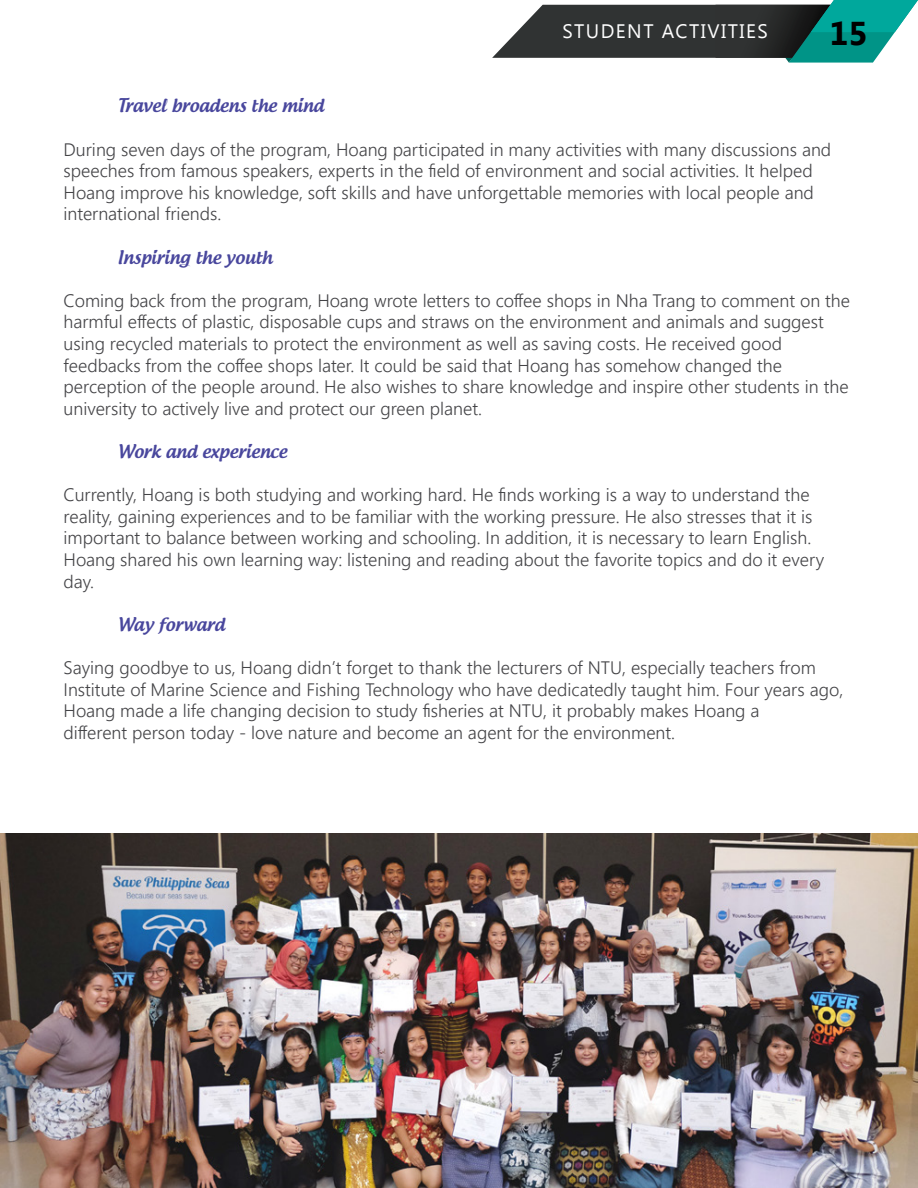
<style>
.page{position:relative;width:918px;height:1188px;background:#fff}
.page>*{position:absolute;margin:0;border:0;box-sizing:border-box;transform-origin:0 0}
.t1{font:700 33px "Segoe UI";color:#000}
.t2{font:19.5px "Segoe UI";letter-spacing:.075em;color:#fff}
.t3{font:300 18px/21.6px "Segoe UI";color:#444447}
.t4{font:18px "UTM Androgyne";color:#49479d}
</style>
<div class="page">
<img style="left:0;top:833px;width:918px;height:355px">
<svg style="left:492px;top:0;width:426px;height:63px"></svg>
<p class="t2" style="left:562px;top:18px;width:207px">STUDENT ACTIVITIES</p>
<h1 class="t1" style="left:830px;top:10px;width:39px">15</h1>
<p class="t4" style="left:118px;top:90px;width:208px">Travel broadens the mind</p>
<p class="t3" style="left:64px;top:138px;width:769px">During seven days of the program, Hoang participated in many activities with many discussions and speeches from famous speakers, experts in the field of environment and social activities. It helped Hoang improve his knowledge, soft skills and have unforgettable memories with local people and international friends.</p>
<p class="t4" style="left:118px;top:242px;width:156px">Inspiring the youth</p>
<p class="t3" style="left:64px;top:289px;width:788px">Coming back from the program, Hoang wrote letters to coffee shops in Nha Trang to comment on the harmful effects of plastic, disposable cups and straws on the environment and animals and suggest using recycled materials to protect the environment as well as saving costs. He received good feedbacks from the coffee shops later. It could be said that Hoang has somehow changed the perception of the people around. He also wishes to share knowledge and inspire other students in the university to actively live and protect our green planet.</p>
<p class="t4" style="left:118px;top:436px;width:171px">Work and experience</p>
<p class="t3" style="left:64px;top:484px;width:762px">Currently, Hoang is both studying and working hard. He finds working is a way to understand the reality, gaining experiences and to be familiar with the working pressure. He also stresses that it is important to balance between working and schooling. In addition, it is necessary to learn English.<br>Hoang shared his own learning way: listening and reading about the favorite topics and do it every day.</p>
<p class="t4" style="left:118px;top:609px;width:109px">Way forward</p>
<p class="t3" style="left:64px;top:656px;width:781px">Saying goodbye to us, Hoang didn’t forget to thank the lecturers of NTU, especially teachers from Institute of Marine Science and Fishing Technology who have dedicatedly taught him. Four years ago, Hoang made a life changing decision to study fisheries at NTU, it probably makes Hoang a<br>different person today - love nature and become an agent for the environment.</p>
</div>
